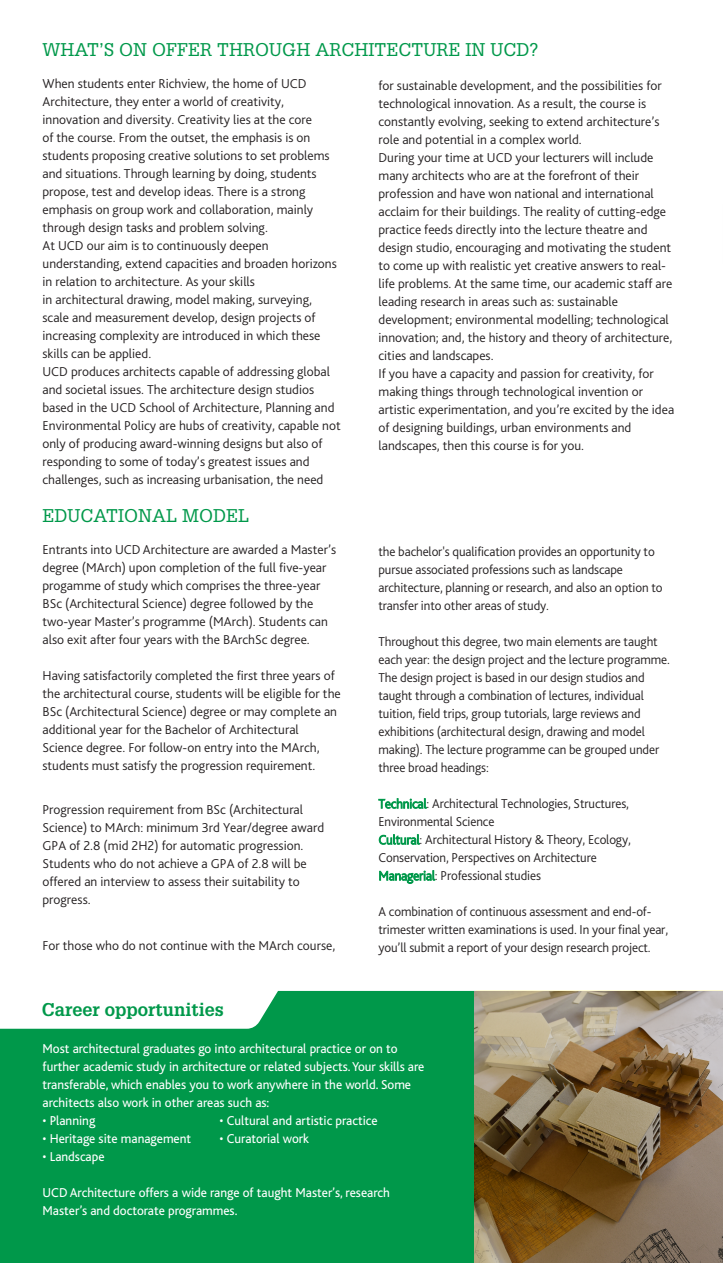
<style>
.page{position:relative;width:723px;height:1263px;background:#fff}
.page>*{position:absolute;margin:0;border:0;box-sizing:border-box;transform-origin:0 0}
.t1{font:18px "Glypha";color:#00984a}
.t2{font:700 18px "Glypha";color:#00984a}
.t3{font:300 13.5px/18px "Bliss 2";color:#231f20}
.t4{font:13.5px/18px "Bliss";color:#fff}
.s1{color:#00984a}
</style>
<div class="page">
<svg style="left:0;top:991px;width:476px;height:272px;background:#149f58"></svg>
<img style="left:475px;top:992px;width:248px;height:270px">
<h1 class="t1" style="left:43px;top:38px;width:497px">WHAT’S ON OFFER THROUGH ARCHITECTURE IN UCD?</h1>
<p class="t3" style="left:378px;top:76px;width:297px">for sustainable development, and the possibilities for technological innovation. As a result, the course is constantly evolving, seeking to extend architecture’s role and potential in a complex world.<br>During your time at UCD your lecturers will include many architects who are at the forefront of their profession and have won national and international acclaim for their buildings. The reality of cutting-edge practice feeds directly into the lecture theatre and design studio, encouraging and motivating the student to come up with realistic yet creative answers to real&shy;life problems. At the same time, our academic staff are leading research in areas such as: sustainable development; environmental modelling; technological innovation; and, the history and theory of architecture, cities and landscapes.<br>If you have a capacity and passion for creativity, for making things through technological invention or artistic experimentation, and you’re excited by the idea of designing buildings, urban environments and landscapes, then this course is for you.</p>
<p class="t3" style="left:43px;top:74px;width:300px">When students enter Richview, the home of UCD Architecture, they enter a world of creativity, innovation and diversity. Creativity lies at the core<br>of the course. From the outset, the emphasis is on students proposing creative solutions to set problems and situations. Through learning by doing, students propose, test and develop ideas. There is a strong emphasis on group work and collaboration, mainly through design tasks and problem solving.<br>At UCD our aim is to continuously deepen understanding, extend capacities and broaden horizons in relation to architecture. As your skills<br>in architectural drawing, model making, surveying, scale and measurement develop, design projects of increasing complexity are introduced in which these skills can be applied.<br>UCD produces architects capable of addressing global and societal issues. The architecture design studios based in the UCD School of Architecture, Planning and Environmental Policy are hubs of creativity, capable not only of producing award-winning designs but also of responding to some of today’s greatest issues and challenges, such as increasing urbanisation, the need</p>
<h1 class="t1" style="left:43px;top:504px;width:208px">EDUCATIONAL MODEL</h1>
<p class="t3" style="left:43px;top:540px;width:295px">Entrants into UCD Architecture are awarded a Master’s degree (MArch) upon completion of the full five-year progamme of study which comprises the three-year BSc (Architectural Science) degree followed by the two-year Master’s programme (MArch). Students can also exit after four years with the BArchSc degree.</p>
<p class="t3" style="left:43px;top:666px;width:300px">Having satisfactorily completed the first three years of the architectural course, students will be eligible for the BSc (Architectural Science) degree or may complete an additional year for the Bachelor of Architectural Science degree. For follow-on entry into the MArch, students must satisfy the progression requirement.</p>
<p class="t3" style="left:43px;top:800px;width:283px">Progression requirement from BSc (Architectural Science) to MArch: minimum 3rd Year/degree award GPA of 2.8 (mid 2H2) for automatic progression.<br>Students who do not achieve a GPA of 2.8 will be offered an interview to assess their suitability to progress.</p>
<p class="t3" style="left:43px;top:936px;width:294px">For those who do not continue with the MArch course,</p>
<p class="t3" style="left:378px;top:542px;width:286px">the bachelor's qualification provides an opportunity to pursue associated professions such as landscape architecture, planning or research, and also an option to transfer into other areas of study.</p>
<p class="t3" style="left:378px;top:632px;width:293px">Throughout this degree, two main elements are taught each year: the design project and the lecture programme.<br>The design project is based in our design studios and taught through a combination of lectures, individual tuition, field trips, group tutorials, large reviews and exhibitions (architectural design, drawing and model making). The lecture programme can be grouped under three broad headings:</p>
<p class="t3" style="left:378px;top:794px;width:254px"><span class="s1">Technical</span>: Architectural Technologies, Structures, Environmental Science<br><span class="s1">Cultural</span>: Architectural History &amp; Theory, Ecology, Conservation, Perspectives on Architecture <span class="s1">Managerial</span>: Professional studies</p>
<p class="t3" style="left:378px;top:902px;width:291px">A combination of continuous assessment and end-of&shy;trimester written examinations is used. In your final year, you’ll submit a report of your design research project.</p>
<h1 class="t2" style="left:42px;top:998px;width:183px">Career opportunities</h1>
<p class="t4" style="left:43px;top:1040px;width:383px">Most architectural graduates go into architectural practice or on to further academic study in architecture or related subjects. Your skills are transferable, which enables you to work anywhere in the world. Some architects also work in other areas such as:</p>
<p class="t4" style="left:43px;top:1112px;width:54px">• Planning</p>
<p class="t4" style="left:220px;top:1112px;width:160px">• Cultural and artistic practice</p>
<p class="t4" style="left:43px;top:1130px;width:150px">• Heritage site management</p>
<p class="t4" style="left:220px;top:1130px;width:91px">• Curatorial work</p>
<p class="t4" style="left:43px;top:1148px;width:64px">• Landscape</p>
<p class="t4" style="left:43px;top:1184px;width:349px">UCD Architecture offers a wide range of taught Master’s, research<br>Master’s and doctorate programmes.</p>
</div>
